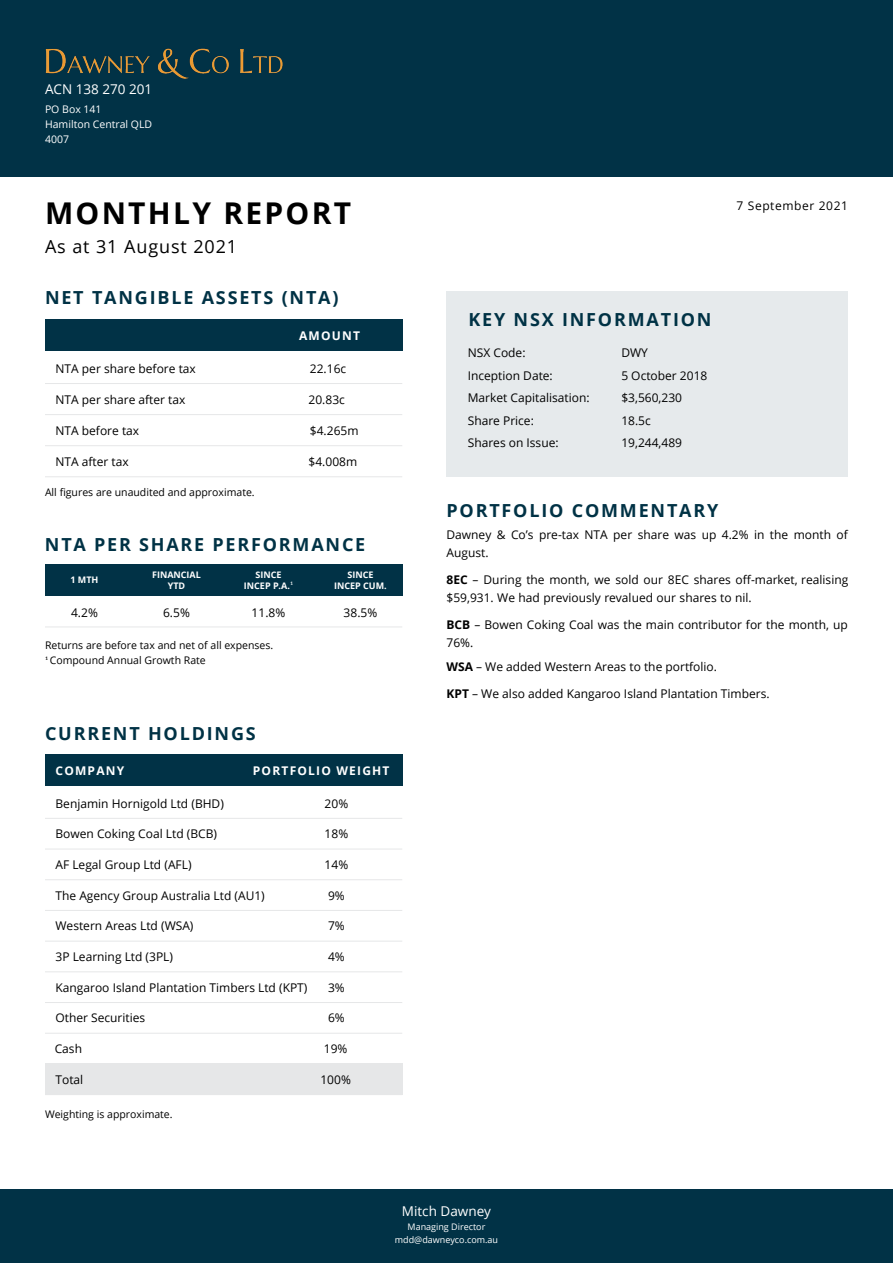
<style>
.page{position:relative;width:893px;height:1263px;background:#fff}
.page>*{position:absolute;margin:0;border:0;box-sizing:border-box;transform-origin:0 0}
.t1{font:700 30px "Open Sans";letter-spacing:.075em;color:#000}
.t2{font:700 18px "Open Sans";letter-spacing:.1em;color:#003245}
.t3{font:18px "Open Sans";letter-spacing:.05em;color:#000}
.t4{font:13.5px "Open Sans";color:#fff}
.t5{font:12px/18px "Open Sans";color:#000}
.t6{font:12px "Open Sans";color:#000}
.t7{font:700 12px "Open Sans";letter-spacing:.1em;color:#fff}
.t8{font:12px "Open Sans";letter-spacing:.05em;color:#000}
.t9{font:10.5px "Open Sans";color:#000}
.t10{font:10.5px/15px "Open Sans";color:#fff}
.t11{font:700 9px "Open Sans";color:#fff}
.t12{font:9px "Open Sans";color:#fff}
.s1{font-family:"Lato";font-weight:400}
.s2{font-family:"Lato";font-size:9px}
.s3{font-style:inherit}
.s4{font-weight:700}
</style>
<div class="page">
<div style="left:0;top:0;width:893px;height:176px;background:#013246"></div>
<div style="left:45px;top:319px;width:357px;height:32px;background:#013246"></div>
<hr style="left:45px;top:383px;width:357px;height:1px;background:#e6e7e8">
<hr style="left:45px;top:414px;width:357px;height:1px;background:#e6e7e8">
<div style="left:446px;top:291px;width:402px;height:185px;background:#e6eaec"></div>
<div style="left:45px;top:754px;width:357px;height:32px;background:#013246"></div>
<hr style="left:45px;top:818px;width:357px;height:1px;background:#e6e7e8">
<hr style="left:45px;top:849px;width:357px;height:1px;background:#e6e7e8">
<hr style="left:45px;top:879px;width:357px;height:1px;background:#e6e7e8">
<hr style="left:45px;top:910px;width:357px;height:1px;background:#e6e7e8">
<hr style="left:45px;top:941px;width:357px;height:1px;background:#e6e7e8">
<hr style="left:45px;top:971px;width:357px;height:1px;background:#e6e7e8">
<hr style="left:45px;top:1002px;width:357px;height:1px;background:#e6e7e8">
<hr style="left:45px;top:1033px;width:357px;height:1px;background:#e6e7e8">
<div style="left:45px;top:1063px;width:357px;height:32px;background:#e6e7e8"></div>
<div style="left:45px;top:564px;width:357px;height:32px;background:#013246"></div>
<hr style="left:45px;top:626px;width:357px;height:1px;background:#e6e7e8">
<hr style="left:45px;top:445px;width:357px;height:1px;background:#e6e7e8">
<hr style="left:45px;top:476px;width:357px;height:1px;background:#e6e7e8">
<div style="left:0;top:1189px;width:893px;height:74px;background:#013246"></div>
<img style="left:45px;top:48px;width:238px;height:31px">
<p class="t4" style="left:45px;top:79px;width:109px">ACN 138 270 201</p>
<p class="t10" style="left:45px;top:102px;width:58px">PO Box 141</p>
<p class="t10" style="left:45px;top:117px;width:109px">Hamilton Central QLD<br>4007</p>
<p class="t1" style="left:45px;top:192px;width:308px">MONTHLY REPORT</p>
<p class="t3" style="left:45px;top:234px;width:194px">As at 31 August 2021</p>
<p class="t2" style="left:45px;top:285px;width:295px">NET TANGIBLE ASSETS (NTA)</p>
<p class="t7" style="left:299px;top:327px;width:62px">AMOUNT</p>
<p class="t5" style="left:56px;top:359px;width:142px">NTA per share before tax</p>
<p class="t5" style="left:56px;top:390px;width:131px">NTA per share after tax</p>
<p class="t5" style="left:310px;top:359px;width:38px">22.16c</p>
<p class="t5" style="left:309px;top:390px;width:38px">20.83c</p>
<p class="t5" style="left:56px;top:421px;width:85px">NTA before tax</p>
<p class="t5" style="left:56px;top:452px;width:75px">NTA after tax</p>
<p class="t9" style="left:45px;top:484px;width:211px">All figures are unaudited and approximate.</p>
<p class="t5" style="left:310px;top:421px;width:50px">$4.265m</p>
<p class="t5" style="left:309px;top:452px;width:50px">$4.008m</p>
<p class="t2" style="left:45px;top:531px;width:322px">NTA PER SHARE PERFORMANCE</p>
<p class="t11" style="left:152px;top:568px;width:50px">FINANCIAL</p>
<p class="t11" style="left:168px;top:579px;width:19px">YTD</p>
<p class="t11" style="left:255px;top:568px;width:28px">SINCE</p>
<p class="t11" style="left:244px;top:579px;width:51px">INCEP P.A.<span class="s1">¹</span></p>
<p class="t11" style="left:347px;top:568px;width:28px">SINCE</p>
<p class="t11" style="left:334px;top:579px;width:54px">INCEP CUM.</p>
<p class="t11" style="left:70px;top:573px;width:30px">1 MTH</p>
<p class="t5" style="left:71px;top:603px;width:28px">4.2%</p>
<p class="t5" style="left:163px;top:603px;width:28px">6.5%</p>
<p class="t5" style="left:252px;top:603px;width:35px">11.8%</p>
<p class="t5" style="left:344px;top:603px;width:35px">38.5%</p>
<p class="t9" style="left:45px;top:638px;width:230px">Returns are before tax and net of all expenses.</p>
<p class="t9" style="left:45px;top:653px;width:162px"><span class="s2">¹</span> Compound Annual Growth Rate</p>
<p class="t2" style="left:45px;top:721px;width:212px">CURRENT HOLDINGS</p>
<p class="t7" style="left:56px;top:762px;width:70px">COMPANY</p>
<p class="t7" style="left:253px;top:762px;width:138px">PORTFOLIO WEIGHT</p>
<p class="t5" style="left:56px;top:794px;width:170px">Benjamin Hornigold Ltd (BHD)</p>
<p class="t5" style="left:56px;top:825px;width:163px">Bowen Coking Coal Ltd (BCB)</p>
<p class="t5" style="left:56px;top:855px;width:138px">AF Legal Group Ltd (AFL)</p>
<p class="t5" style="left:56px;top:886px;width:211px">The Agency Group Australia Ltd (AU1)</p>
<p class="t5" style="left:56px;top:917px;width:139px">Western Areas Ltd (WSA)</p>
<p class="t6" style="left:56px;top:948px;width:119px">3P Learning Ltd (3PL)</p>
<p class="t6" style="left:56px;top:979px;width:253px">Kangaroo Island Plantation Timbers Ltd (KPT)</p>
<p class="t5" style="left:56px;top:1009px;width:91px">Other Securities</p>
<p class="t5" style="left:325px;top:794px;width:25px">20%</p>
<p class="t5" style="left:325px;top:825px;width:25px">18%</p>
<p class="t5" style="left:325px;top:855px;width:25px">14%</p>
<p class="t5" style="left:328px;top:886px;width:18px">9%</p>
<p class="t5" style="left:328px;top:917px;width:18px">7%</p>
<p class="t6" style="left:328px;top:948px;width:18px">4<span class="s3">%</span></p>
<p class="t5" style="left:328px;top:978px;width:18px">3%</p>
<p class="t6" style="left:328px;top:1010px;width:18px">6<span class="s3">%</span></p>
<p class="t5" style="left:55px;top:1039px;width:29px">Cash</p>
<p class="t5" style="left:324px;top:1039px;width:25px">19%</p>
<p class="t5" style="left:56px;top:1070px;width:29px">Total</p>
<p class="t9" style="left:45px;top:1107px;width:129px">Weighting is approximate.</p>
<p class="t5" style="left:320px;top:1070px;width:32px">100%</p>
<p class="t8" style="left:737px;top:198px;width:113px">7 September 2021</p>
<p class="t2" style="left:468px;top:307px;width:245px">KEY NSX INFORMATION</p>
<p class="t5" style="left:468px;top:343px;width:59px">NSX Code:</p>
<p class="t5" style="left:468px;top:366px;width:87px">Inception Date:</p>
<p class="t5" style="left:468px;top:388px;width:123px">Market Capitalisation:</p>
<p class="t5" style="left:468px;top:411px;width:68px">Share Price:</p>
<p class="t5" style="left:468px;top:433px;width:92px">Shares on Issue:</p>
<p class="t5" style="left:621px;top:343px;width:28px">DWY</p>
<p class="t5" style="left:621px;top:366px;width:88px">5 October 2018</p>
<p class="t5" style="left:621px;top:388px;width:62px">$3,560,230</p>
<p class="t5" style="left:621px;top:411px;width:31px">18.5c</p>
<p class="t5" style="left:621px;top:433px;width:62px">19,244,489</p>
<p class="t2" style="left:446px;top:497px;width:273px">PORTFOLIO COMMENTARY</p>
<p class="t5" style="left:446px;top:525px;width:403px">Dawney &amp; Co’s pre-tax NTA per share was up 4.2% in the month of<br>August.</p>
<p class="t5" style="left:446px;top:570px;width:403px"><span class="s4">8EC</span> – During the month, we sold our 8EC shares off-market, realising $59,931. We had previously <span class="s3">revalued</span> our shares to nil<span class="s3">.</span></p>
<p class="t5" style="left:446px;top:615px;width:403px"><span class="s4">BCB</span> – Bowen Coking Coal was the main contributor for the month, up<br>76%.</p>
<p class="t6" style="left:446px;top:658px;width:272px"><span class="s4">WSA</span> – We added Western Areas to the portfolio.</p>
<p class="t5" style="left:446px;top:684px;width:325px"><span class="s4">KPT</span> – We <span class="s3">also</span> added Kangaroo Island Plantation Timbers<span class="s3">.</span></p>
<p class="t4" style="left:402px;top:1202px;width:91px">Mitch Dawney</p>
<p class="t12" style="left:408px;top:1220px;width:79px">Managing Director</p>
<p class="t12" style="left:395px;top:1234px;width:105px">mdd@dawneyco.com.au</p>
</div>
